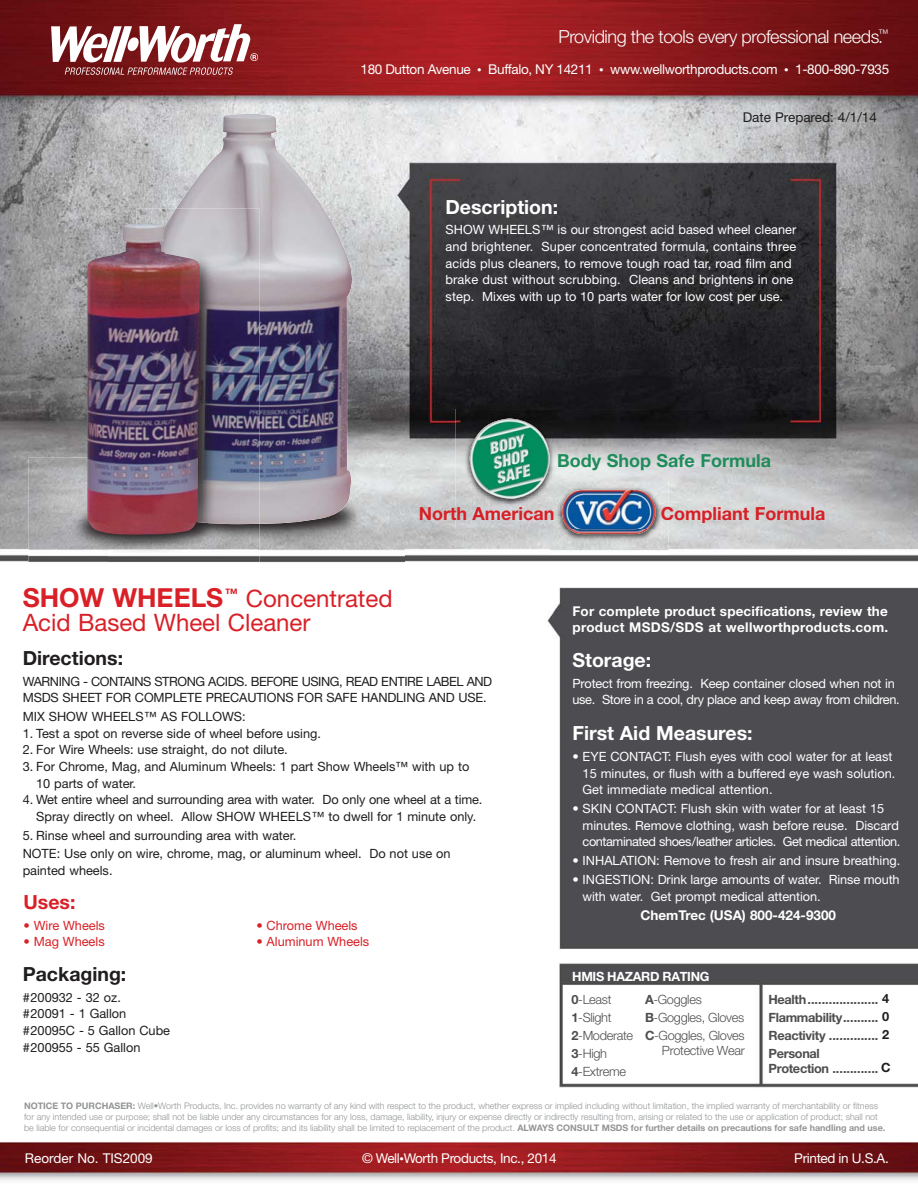
<style>
.page{position:relative;width:918px;height:1188px;background:#fff}
.page>*{position:absolute;margin:0;border:0;box-sizing:border-box;transform-origin:0 0}
.t1{font:24px/23.9px "Helvetica Neue";color:#d92027}
.t2{font:700 19.5px "Helvetica Neue";color:#fff}
.t3{font:700 19.5px "Helvetica Neue";color:#201d1d}
.t4{font:700 19.5px "Helvetica Neue";color:#d92027}
.t5{font:300 18px "Helvetica Neue";letter-spacing:-.025em;color:#fff}
.t6{font:700 18px "Helvetica Neue";color:#d71f26}
.t7{font:700 18px "Helvetica Neue";color:#208c5b}
.t8{font:13.5px "Helvetica Neue";letter-spacing:-.025em;color:#fff}
.t9{font:700 13.5px/16.2px "Helvetica Neue";letter-spacing:.01em;color:#fff}
.t10{font:13.5px "Helvetica Neue";color:#201d1d}
.t11{font:13.5px "Helvetica Neue";color:#fff}
.t12{font:12.75px/16.6px "Helvetica Neue";color:#fff}
.t13{font:12.75px/16.6px "Helvetica Neue";color:#201d1d}
.t14{font:12.75px/16.6px "Helvetica Neue";letter-spacing:-.035em;color:#201d1d}
.t15{font:700 12.75px/18px "Helvetica Neue";letter-spacing:-.025em;color:#4e4d4f;text-align:justify}
.t16{font:12.75px/16.6px "Helvetica Neue";letter-spacing:-.03em;color:#fff}
.t17{font:300 12.75px/18px "Helvetica Neue";letter-spacing:-.025em;color:#4e4d4f}
.t18{font:12.75px "Helvetica Neue";color:#d92027}
.t19{font:700 12.75px/22.5px "Helvetica Neue";letter-spacing:-.025em;color:#fff}
.t20{font:300 9px/11.2px "Helvetica Neue";color:#929496}
.s1{font-size:9px}
.s2{color:#d71f27}
.s3{font-weight:700;font-size:26.25px}
.s4{color:#4e4d4f}
.s5{font-weight:300;color:#4e4d4f}
.s6{font-weight:700}
.s7{color:#201d1d}
</style>
<div class="page">
<img style="left:0;top:0;width:918px;height:1180px">
<img style="left:259px;top:447px;width:146px;height:138px">
<svg style="left:51px;top:24px;width:209px;height:51px"></svg>
<img style="left:28px;top:458px;width:230px;height:137px">
<img style="left:108px;top:536px;width:28px;height:49px">
<img style="left:176px;top:114px;width:184px;height:410px">
<img style="left:550px;top:529px;width:119px;height:26px">
<img style="left:569px;top:529px;width:79px;height:5px">
<img style="left:456px;top:409px;width:382px;height:120px">
<img style="left:561px;top:490px;width:98px;height:39px">
<svg style="left:456px;top:507px;width:11px;height:13px"></svg>
<img style="left:472px;top:507px;width:78px;height:13px">
<svg style="left:550px;top:507px;width:13px;height:14px"></svg>
<img style="left:563px;top:520px;width:85px;height:1px">
<img style="left:662px;top:506px;width:39px;height:14px">
<img style="left:703px;top:507px;width:46px;height:16px">
<img style="left:756px;top:507px;width:69px;height:13px">
<img style="left:469px;top:418px;width:82px;height:82px">
<img style="left:136px;top:524px;width:123px;height:62px">
<img style="left:136px;top:208px;width:123px;height:316px">
<img style="left:86px;top:223px;width:114px;height:313px">
<h3 class="t5" style="left:558px;top:30px;width:332px">Providing the tools every professional needs.<sup>™</sup></h3>
<p class="t8" style="left:361px;top:65px;width:530px">180 Dutton Avenue <span class="s1">•</span> Buffalo, NY 14211 <span class="s1">•</span> www.wellworthproducts.com <span class="s1">•</span> 1-800-890-7935</p>
<p class="t10" style="left:743px;top:112px;width:136px">Date Prepared: 4/1/14</p>
<h2 class="t2" style="left:446px;top:200px;width:114px">Description:</h2>
<p class="t12" style="left:446px;top:223px;width:352px">SHOW WHEELS™ is our strongest acid based wheel cleaner and brightener. Super concentrated formula, contains three acids plus cleaners, to remove tough road tar, road film and brake dust without scrubbing. Cleans and brightens in one step. Mixes with up to 10 parts water for low cost per use.</p>
<h3 class="t7" style="left:557px;top:454px;width:215px">Body Shop Safe Formula</h3>
<h3 class="t6" style="left:419px;top:507px;width:137px">North Amer<span class="s2">ic</span>an</h3>
<h3 class="t6" style="left:661px;top:507px;width:166px">Compliant Formula</h3>
<h1 class="t1" style="left:23px;top:589px;width:371px"><span class="s3">SHOW WHEELS</span><sup>™</sup> Concentrated<br>Acid Based Wheel Cleaner</h1>
<h2 class="t3" style="left:23px;top:651px;width:102px">Directions:</h2>
<p class="t14" style="left:23px;top:674px;width:471px">WARNING - CONTAINS STRONG ACIDS. BEFORE USING, READ ENTIRE LABEL AND<br>MSDS SHEET FOR COMPLETE PRECAUTIONS FOR SAFE HANDLING AND USE.</p>
<p class="t13" style="left:23px;top:709px;width:225px">MIX SHOW WHEELS™ AS FOLLOWS:</p>
<p class="t13" style="left:23px;top:726px;width:300px">1. Test a spot on reverse side of wheel before using.</p>
<p class="t13" style="left:23px;top:743px;width:267px">2. For Wire Wheels: use straight, do not dilute.</p>
<p class="t13" style="left:36px;top:759px;width:435px;text-indent:-13px">3. For Chrome, Mag, and Aluminum Wheels: 1 part Show Wheels™ with up to<br>10 parts of water.</p>
<p class="t13" style="left:23px;top:793px;width:461px;text-align:center">4. Wet entire wheel and surrounding area with water. Do only one wheel at a time.<br>Spray directly on wheel. Allow SHOW WHEELS™ to dwell for 1 minute only.</p>
<p class="t13" style="left:23px;top:827px;width:429px;line-height:18.8px">5. Rinse wheel and surrounding area with water.<br>NOTE: Use only on wire, chrome, mag, or aluminum wheel. Do not use on</p>
<p class="t13" style="left:23px;top:863px;width:91px">painted wheels.</p>
<h2 class="t4" style="left:23px;top:895px;width:54px">Uses:</h2>
<p class="t18" style="left:23px;top:921px;width:83px">• Wire Wheels</p>
<p class="t18" style="left:256px;top:921px;width:103px">• Chrome Wheels</p>
<p class="t18" style="left:23px;top:937px;width:83px">• Mag Wheels</p>
<p class="t18" style="left:256px;top:937px;width:114px">• Aluminum Wheels</p>
<h2 class="t3" style="left:23px;top:967px;width:105px">Packaging:</h2>
<p class="t13" style="left:23px;top:990px;width:149px">#200932 - 32 oz.<br>#20091 - 1 Gallon #20095C - 5 Gallon Cube #200955 - 55 Gallon</p>
<p class="t9" style="left:573px;top:604px;width:317px">For complete product specifications, review the product MSDS/SDS at wellworthproducts.com.</p>
<h2 class="t2" style="left:572px;top:653px;width:80px">Storage:</h2>
<p class="t16" style="left:572px;top:676px;width:329px">Protect from freezing. Keep container closed when not in use. Store in a cool, dry place and keep away from children.</p>
<h2 class="t2" style="left:572px;top:726px;width:182px">First Aid Measures:</h2>
<p class="t12" style="left:583px;top:749px;width:314px;text-indent:-10px">• EYE CONTACT: Flush eyes with cool water for at least<br>15 minutes, or flush with a buffered eye wash solution.<br>Get immediate medical attention.</p>
<p class="t12" style="left:583px;top:802px;width:319px;text-indent:-10px">• SKIN CONTACT: Flush skin with water for at least 15 minutes. Remove clothing, wash before reuse. Discard contaminated shoes/leather articles. Get medical attention.</p>
<p class="t12" style="left:572px;top:854px;width:329px">• INHALATION: Remove to fresh air and insure breathing.</p>
<p class="t12" style="left:583px;top:872px;width:319px;text-indent:-10px">• INGESTION: Drink large amounts of water. Rinse mouth with water. Get prompt medical attention.</p>
<p class="t9" style="left:640px;top:908px;width:197px">ChemTrec (USA) 800-424-9300</p>
<p class="t19" style="left:571px;top:966px;width:140px">HMIS HAZARD RATING<br><span class="s4">0</span><span class="s5">-Least</span></p>
<p class="t17" style="left:571px;top:1009px;width:63px"><span class="s6">1</span>-Slight<br><span class="s6">2</span>-Moderate<br><span class="s6">3</span>-High<br><span class="s6">4</span>-Extreme</p>
<p class="t17" style="left:645px;top:991px;width:101px"><span class="s6">A</span>-Goggles<br><span class="s6">B</span>-Goggles, Gloves<br><span class="s6">C</span>-Goggles, Gloves</p>
<p class="t17" style="left:662px;top:1042px;width:84px">Protective Wear</p>
<p class="t15" style="left:768px;top:991px;width:122px">Health.................... <span class="s7">4<br></span>Flammability.......... <span class="s7">0<br></span>Reactivity .............. <span class="s7">2<br></span>Personal</p>
<p class="t15" style="left:768px;top:1060px;width:123px">Protection ............. <span class="s7">C</span></p>
<p class="t20" style="left:24px;top:1101px;width:863px"><span class="s6">NOTICE TO PURCHASER:</span> Well•Worth Products, Inc. provides no warranty of any kind with respect to the product, whether express or implied including without limitation, the implied warranty of merchantability or fitness for any intended use or purpose; shall not be liable under any circumstances for any loss, damage, liability, injury or expense directly or indirectly resulting from, arising or related to the use or application of product; shall not be liable for consequential or incidental damages or loss of profits; and its liability shall be limited to replacement of the product. <span class="s6">ALWAYS CONSULT MSDS for further details on precautions for safe handling and use.</span></p>
<p class="t11" style="left:25px;top:1154px;width:129px">Reorder No. TIS2009</p>
<p class="t8" style="left:362px;top:1154px;width:196px">© Well<span class="s1">•</span>Worth Products, Inc., 2014</p>
<p class="t8" style="left:794px;top:1154px;width:96px">Printed in U.S.A.</p>
</div>
